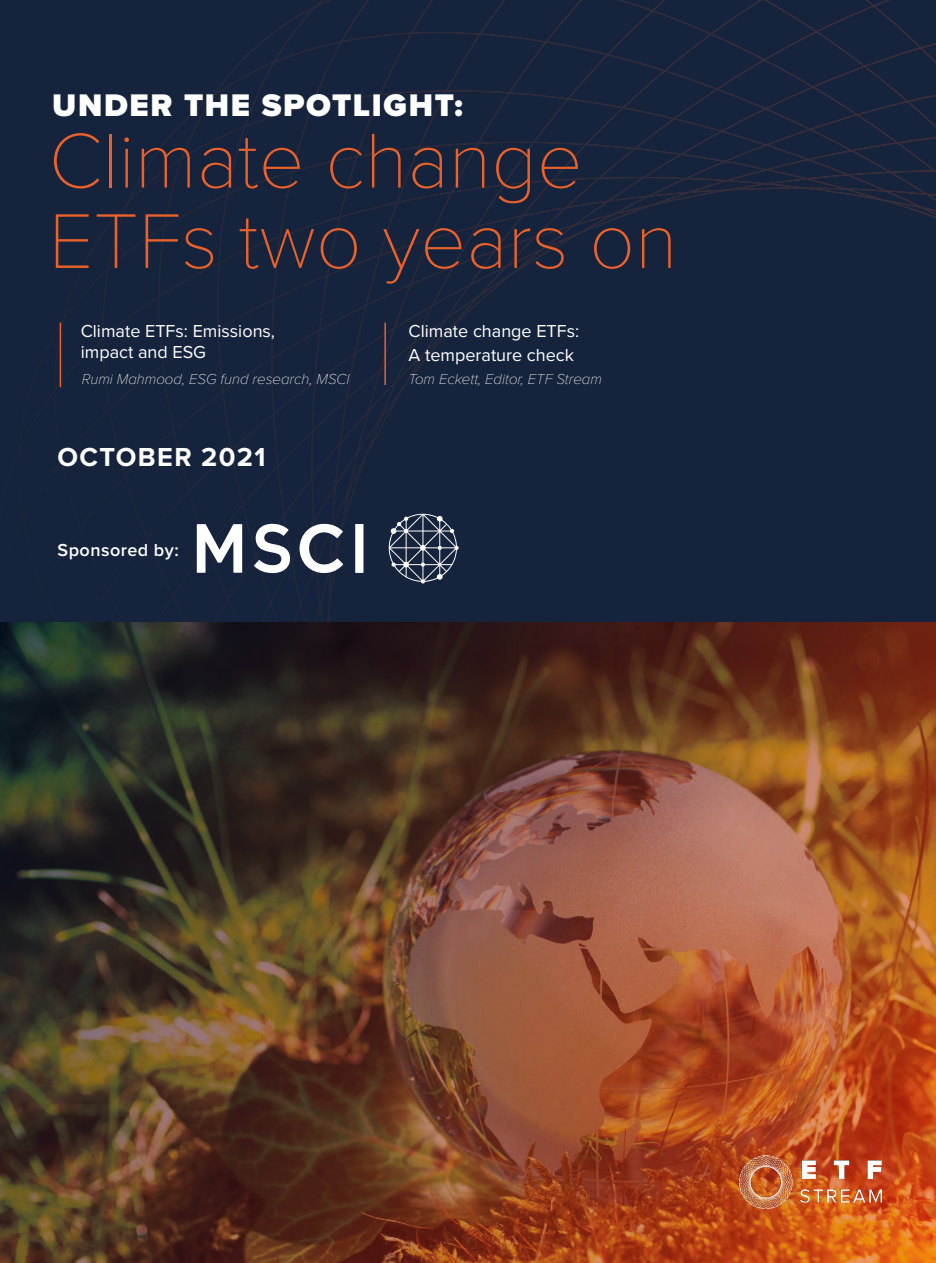
<style>
.page{position:relative;width:936px;height:1263px;background:#fff}
.page>*{position:absolute;margin:0;border:0;box-sizing:border-box;transform-origin:0 0}
.t1{font:100 80.4px/80.4px "Proxima Nova T";color:#eb612a}
.t2{font:900 32.4px "Proxima Nova";letter-spacing:.05em;color:#fff}
.t3{font:700 27px "Proxima Nova";letter-spacing:.05em;color:#fff}
.t4{font:18px/24px "Proxima Nova";color:#fff}
.t5{font:600 18px "Proxima Nova";letter-spacing:.025em;color:#fff}
.t6{font:italic 100 15px "Proxima Nova";color:#fff}
</style>
<div class="page">
<img style="left:0;top:623px;width:935px;height:640px">
<div style="left:0;top:0;width:935px;height:622px;background:#15243c"></div>
<img style="left:739px;top:1155px;width:142px;height:54px">
<hr style="left:60px;top:323px;width:1px;height:64px;background:#eb612a">
<hr style="left:384px;top:323px;width:2px;height:62px;background:#eb612a">
<svg style="left:389px;top:514px;width:69px;height:69px;background:#445063"></svg>
<svg style="left:197px;top:524px;width:45px;height:49px"></svg>
<div style="left:355px;top:524px;width:8px;height:49px;background:#fff"></div>
<svg style="left:299px;top:524px;width:44px;height:49px"></svg>
<svg style="left:254px;top:524px;width:36px;height:49px"></svg>
<h2 class="t2" style="left:52px;top:81px;width:412px">UNDER THE SPOTLIGHT:</h2>
<h1 class="t1" style="left:49px;top:115px;width:630px">Climate change<br>ETFs two years on</h1>
<p class="t4" style="left:81px;top:319px;width:196px;line-height:21.6px">Climate ETFs: Emissions, impact and ESG</p>
<p class="t6" style="left:82px;top:368px;width:269px">Rumi Mahmood, ESG fund research, MSCI</p>
<h3 class="t3" style="left:58px;top:436px;width:209px">OCTOBER 2021</h3>
<p class="t5" style="left:58px;top:536px;width:123px">Sponsored by:</p>
<p class="t4" style="left:408px;top:318px;width:172px">Climate change ETFs:<br>A temperature check</p>
<p class="t6" style="left:408px;top:368px;width:195px">Tom Eckett, Editor, ETF Stream</p>
</div>
